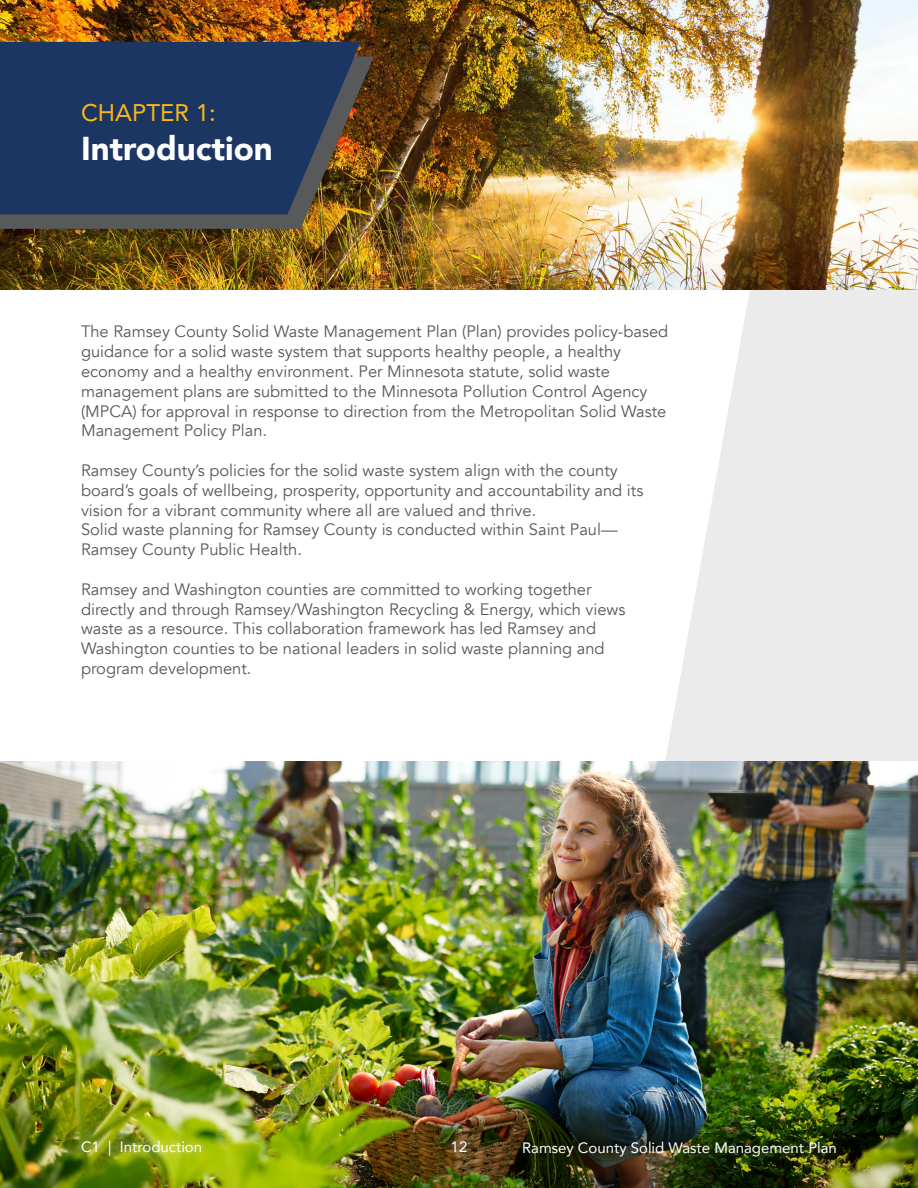
<style>
.page{position:relative;width:918px;height:1188px;background:#fff}
.page>*{position:absolute;margin:0;border:0;box-sizing:border-box;transform-origin:0 0}
.t1{font:900 33px "Avenir";color:#fff}
.t2{font:24px "Avenir";color:#fdb913}
.Body{font:16.5px/19.8px "Avenir";color:#58595b}
.Section_Footer{font:15px "Avenir";color:#fff}
</style>
<div class="page">
<div style="left:446px;top:0;width:472px;height:1188px;background:#ebebec"></div>
<svg style="left:0;top:289px;width:802px;height:472px"></svg>
<img style="left:0;top:761px;width:918px;height:427px">
<img style="left:0;top:0;width:918px;height:289px">
<img style="left:0;top:56px;width:374px;height:173px">
<svg style="left:0;top:42px;width:361px;height:172px;background:#24395e"></svg>
<div style="left:73px;top:1132px;width:137px;height:32px;background:#fff;opacity:.75"></div>
<div style="left:514px;top:1133px;width:331px;height:33px;background:#000;opacity:.75"></div>
<div style="left:444px;top:1132px;width:32px;height:29px;background:#fff;opacity:.75"></div>
<p class="t2" style="left:81px;top:93px;width:136px">CHAPTER 1:</p>
<p class="t1" style="left:81px;top:120px;width:193px">Introduction</p>
<p class="Body" style="left:81px;top:322px;width:589px">The Ramsey County Solid Waste Management Plan (Plan) provides policy-based guidance for a solid waste system that supports healthy people, a healthy economy and a healthy environment. Per Minnesota statute, solid waste management plans are submitted to the Minnesota Pollution Control Agency (MPCA) for approval in response to direction from the Metropolitan Solid Waste Management Policy Plan.</p>
<p class="Body" style="left:81px;top:461px;width:564px">Ramsey County’s policies for the solid waste system align with the county board’s goals of wellbeing, prosperity, opportunity and accountability and its vision for a vibrant community where all are valued and thrive.<br>Solid waste planning for Ramsey County is conducted within Saint Paul— Ramsey County Public Health.</p>
<p class="Body" style="left:81px;top:580px;width:546px">Ramsey and Washington counties are committed to working together directly and through Ramsey/Washington Recycling &amp; Energy, which views waste as a resource. This collaboration framework has led Ramsey and Washington counties to be national leaders in solid waste planning and program development.</p>
<p class="Section_Footer" style="left:81px;top:1135px;width:123px">C1 | Introduction</p>
<p class="Section_Footer" style="left:451px;top:1135px;width:18px">12</p>
<p class="Section_Footer" style="left:522px;top:1136px;width:316px">Ramsey County Solid Waste Management Plan</p>
</div>
